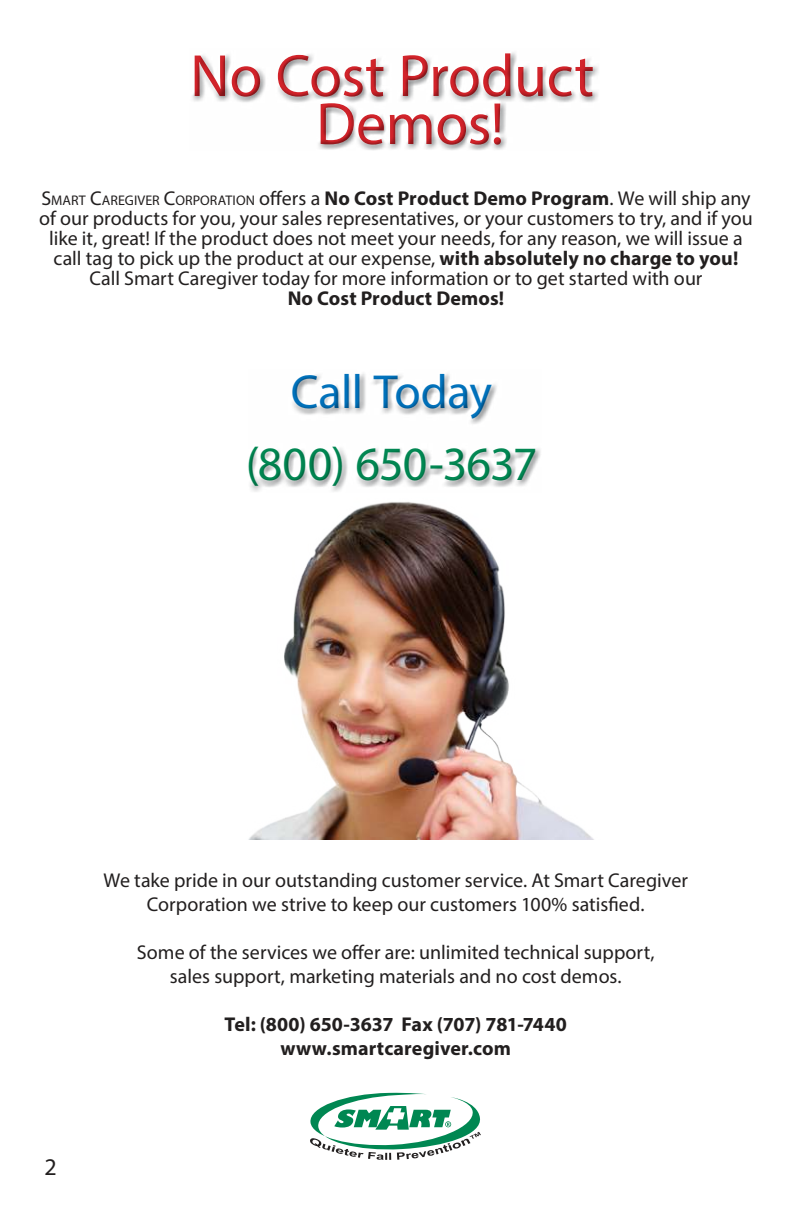
<style>
.page{position:relative;width:792px;height:1224px;background:#fff}
.page>*{position:absolute;margin:0;border:0;box-sizing:border-box;transform-origin:0 0}
.t1{font:60px/48px "Myriad Pro";letter-spacing:-.005em;color:#d2232a;text-align:center}
.t2{font:48px "Myriad Pro";letter-spacing:-.015em;color:#008752}
.t3{font:48px "Myriad Pro";letter-spacing:-.01em;color:#0072bc}
.t4{font:24px "Myriad Pro";color:#221f1f}
.t5{font:20px/20px "Myriad Pro";color:#221f1f;text-align:center}
.t6{font:700 20px/24px "Myriad Pro";letter-spacing:.005em;color:#221f1f;text-align:center}
.s1{font-style:inherit}
.s2{font-size:14px}
.s3{font-weight:700}
</style>
<div class="page">
<svg style="left:310px;top:1092px;width:171px;height:68px"></svg>
<img style="left:249px;top:502px;width:344px;height:337px">
<svg style="left:192px;top:52px;width:406px;height:98px"></svg>
<svg style="left:250px;top:373px;width:291px;height:119px"></svg>
<h1 class="t1" style="left:190px;top:57px;width:406px">No Cost Product<br>Demos!</h1>
<p class="t5" style="left:39px;top:190px;width:715px"><span class="s1">S</span><span class="s2">MART</span> <span class="s1">C</span><span class="s2">AREGIVER</span> <span class="s1">C</span><span class="s2">ORPORATION</span> ofers a <span class="s3">No Cost Product Demo Program</span>. We will ship any of our products for you, your sales representatives, or your customers to try, and if you like it, great! If the product does not meet your needs, for any reason, we will issue a call tag to pick up the product at our expense, <span class="s3">with absolutely no charge to you!<br></span>Call Smart Caregiver today for more information or to get started with our</p>
<p class="t6" style="left:288px;top:288px;width:218px">No Cost Product Demos!</p>
<h2 class="t3" style="left:291px;top:373px;width:203px">Call Today</h2>
<h2 class="t2" style="left:246px;top:445px;width:293px">(800) 650-3637</h2>
<p class="t4" style="left:44px;top:1157px;width:14px">2</p>
<p class="t5" style="left:104px;top:870px;width:586px;line-height:24px">We take pride in our outstanding customer service. At Smart Caregiver<br>Corporation we strive to keep our customers 100% satisied.</p>
<p class="t5" style="left:137px;top:942px;width:519px;line-height:24px">Some of the services we ofer are: unlimited technical support, sales support, marketing materials and no cost demos.</p>
<p class="t6" style="left:225px;top:1014px;width:344px">Tel: (800) 650-3637 Fax (707) 781-7440 www.smartcaregiver.com</p>
</div>
